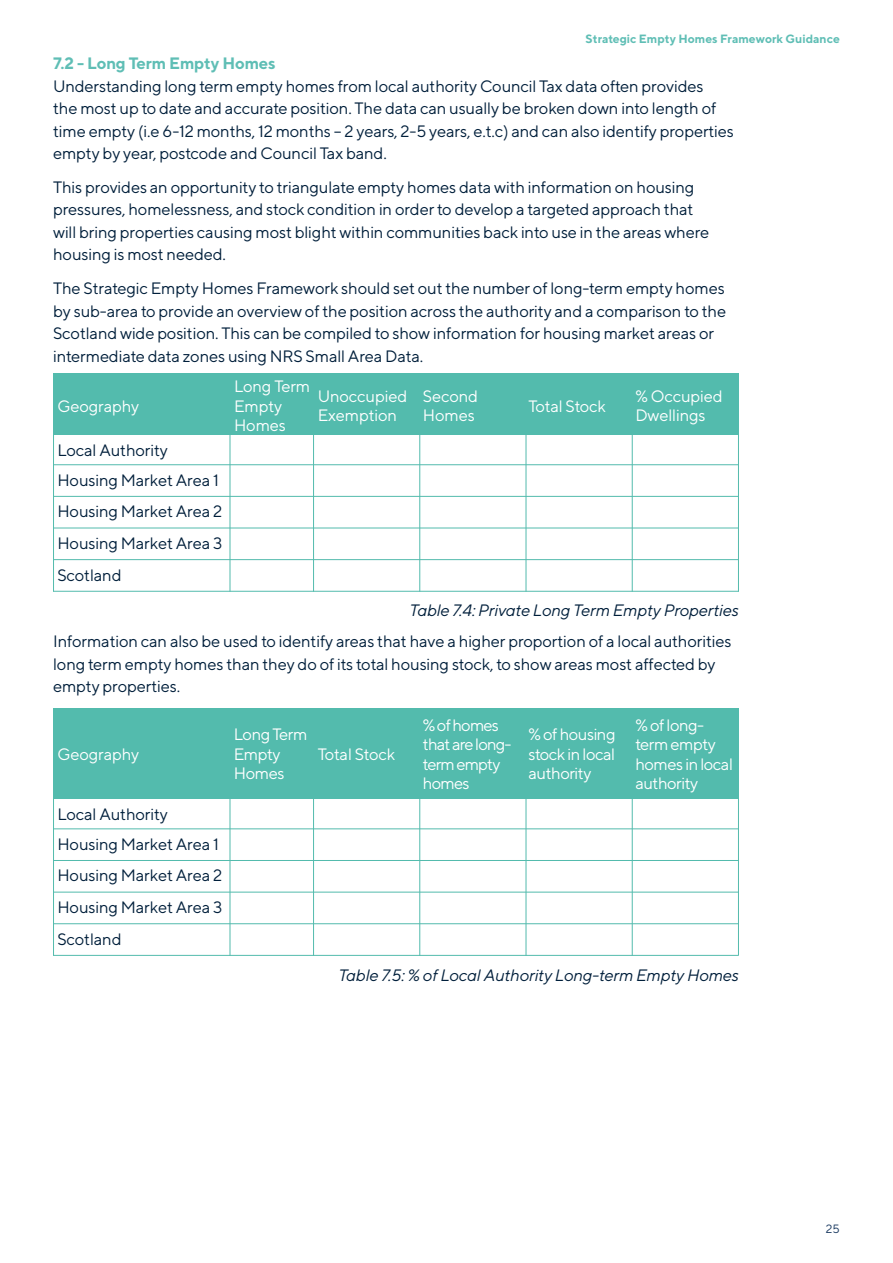
<style>
.page{position:relative;width:893px;height:1263px;background:#fff}
.page>*{position:absolute;margin:0;border:0;box-sizing:border-box;transform-origin:0 0}
.t1{font:16.5px/22.5px "TT Norms";letter-spacing:-.01em;color:#001f3b}
.t2{font:16.5px/19.5px "TT Norms";letter-spacing:-.01em;color:#fff}
.t3{font:16.5px/19.5px "TT Norms";letter-spacing:-.03em;color:#fff}
.t4{font:italic 16.5px "TT Norms";letter-spacing:-.01em;color:#001f3b}
.t5{font:16.5px/19.5px "TT Norms";letter-spacing:-.05em;color:#fff}
.t6{font:700 16.5px "TT Norms";letter-spacing:-.01em;color:#5fbeb5}
.t7{font:700 12px "TT Norms";color:#5fbeb5}
.t8{font:12px "TT Norms";color:#18385f}
</style>
<div class="page">
<div style="left:53px;top:373px;width:686px;height:62px;background:#53bbad"></div>
<hr style="left:53px;top:420px;width:1px;height:172px;background:#53bbad">
<hr style="left:53px;top:464px;width:686px;height:1px;background:#53bbad">
<hr style="left:53px;top:496px;width:686px;height:1px;background:#53bbad">
<hr style="left:53px;top:528px;width:686px;height:1px;background:#53bbad">
<hr style="left:53px;top:559px;width:686px;height:1px;background:#53bbad">
<hr style="left:53px;top:591px;width:686px;height:1px;background:#53bbad">
<hr style="left:230px;top:420px;width:1px;height:172px;background:#53bbad">
<hr style="left:313px;top:420px;width:1px;height:172px;background:#53bbad">
<hr style="left:419px;top:420px;width:1px;height:172px;background:#53bbad">
<hr style="left:526px;top:420px;width:1px;height:172px;background:#53bbad">
<hr style="left:632px;top:420px;width:1px;height:172px;background:#53bbad">
<hr style="left:738px;top:420px;width:1px;height:172px;background:#53bbad">
<hr style="left:738px;top:783px;width:1px;height:172px;background:#53bbad">
<div style="left:53px;top:708px;width:686px;height:91px;background:#53bbad"></div>
<hr style="left:53px;top:784px;width:1px;height:172px;background:#53bbad">
<hr style="left:53px;top:828px;width:686px;height:1px;background:#53bbad">
<hr style="left:53px;top:860px;width:686px;height:1px;background:#53bbad">
<hr style="left:53px;top:892px;width:686px;height:1px;background:#53bbad">
<hr style="left:53px;top:923px;width:686px;height:1px;background:#53bbad">
<hr style="left:53px;top:955px;width:686px;height:1px;background:#53bbad">
<hr style="left:230px;top:784px;width:1px;height:172px;background:#53bbad">
<hr style="left:313px;top:784px;width:1px;height:172px;background:#53bbad">
<hr style="left:419px;top:784px;width:1px;height:172px;background:#53bbad">
<hr style="left:526px;top:784px;width:1px;height:172px;background:#53bbad">
<hr style="left:632px;top:784px;width:1px;height:172px;background:#53bbad">
<p class="t7" style="left:586px;top:31px;width:256px">Strategic Empty Homes Framework Guidance</p>
<p class="t6" style="left:53px;top:53px;width:224px">7.2 - Long Term Empty Homes</p>
<p class="t1" style="left:53px;top:74px;width:682px">Understanding long term empty homes from local authority Council Tax data often provides<br>the most up to date and accurate position. The data can usually be broken down into length of time empty (i.e 6-12 months, 12 months – 2 years, 2-5 years, e.t.c) and can also identify properties empty by year, postcode and Council Tax band.</p>
<p class="t1" style="left:53px;top:175px;width:658px">This provides an opportunity to triangulate empty homes data with information on housing pressures, homelessness, and stock condition in order to develop a targeted approach that will bring properties causing most blight within communities back into use in the areas where housing is most needed.</p>
<p class="t1" style="left:53px;top:277px;width:675px">The Strategic Empty Homes Framework should set out the number of long-term empty homes by sub-area to provide an overview of the position across the authority and a comparison to the Scotland wide position. This can be compiled to show information for housing market areas or intermediate data zones using NRS Small Area Data.</p>
<p class="t2" style="left:57px;top:396px;width:83px">Geography</p>
<p class="t1" style="left:57px;top:435px;width:163px;line-height:30px">Local Authority<br>Housing Market Area 1</p>
<p class="t1" style="left:57px;top:495px;width:166px;line-height:31.7px;text-align:justify">Housing Market Area 2<br>Housing Market Area 3<br>Scotland</p>
<p class="t2" style="left:234px;top:376px;width:78px">Long Term<br>Empty<br>Homes</p>
<p class="t2" style="left:318px;top:386px;width:91px">Unoccupied<br>Exemption</p>
<p class="t2" style="left:423px;top:386px;width:57px">Second<br>Homes</p>
<p class="t2" style="left:528px;top:396px;width:79px">Total Stock</p>
<p class="t2" style="left:635px;top:386px;width:89px">% Occupied<br>Dwellings</p>
<p class="t4" style="left:409px;top:600px;width:331px">Table 7.4: Private Long Term Empty Properties</p>
<p class="t1" style="left:53px;top:630px;width:680px">Information can also be used to identify areas that have a higher proportion of a local authorities long term empty homes than they do of its total housing stock, to show areas most affected by empty properties.</p>
<p class="t3" style="left:234px;top:724px;width:75px">Long Term<br>Empty<br>Homes</p>
<p class="t5" style="left:423px;top:715px;width:90px">% of homes that are long&shy;term empty homes</p>
<p class="t3" style="left:528px;top:724px;width:89px;text-align:justify">% of housing stock in local authority</p>
<p class="t3" style="left:635px;top:715px;width:99px">% of long&shy;term empty homes in local authority</p>
<p class="t2" style="left:57px;top:744px;width:83px">Geography</p>
<p class="t2" style="left:318px;top:744px;width:79px">Total Stock</p>
<p class="t1" style="left:57px;top:799px;width:163px;line-height:30px">Local Authority<br>Housing Market Area 1</p>
<p class="t1" style="left:57px;top:859px;width:166px;line-height:31.7px;text-align:justify">Housing Market Area 2<br>Housing Market Area 3<br>Scotland</p>
<p class="t4" style="left:338px;top:965px;width:402px">Table 7.5: % of Local Authority Long-term Empty Homes</p>
<p class="t8" style="left:826px;top:1221px;width:15px">25</p>
</div>
